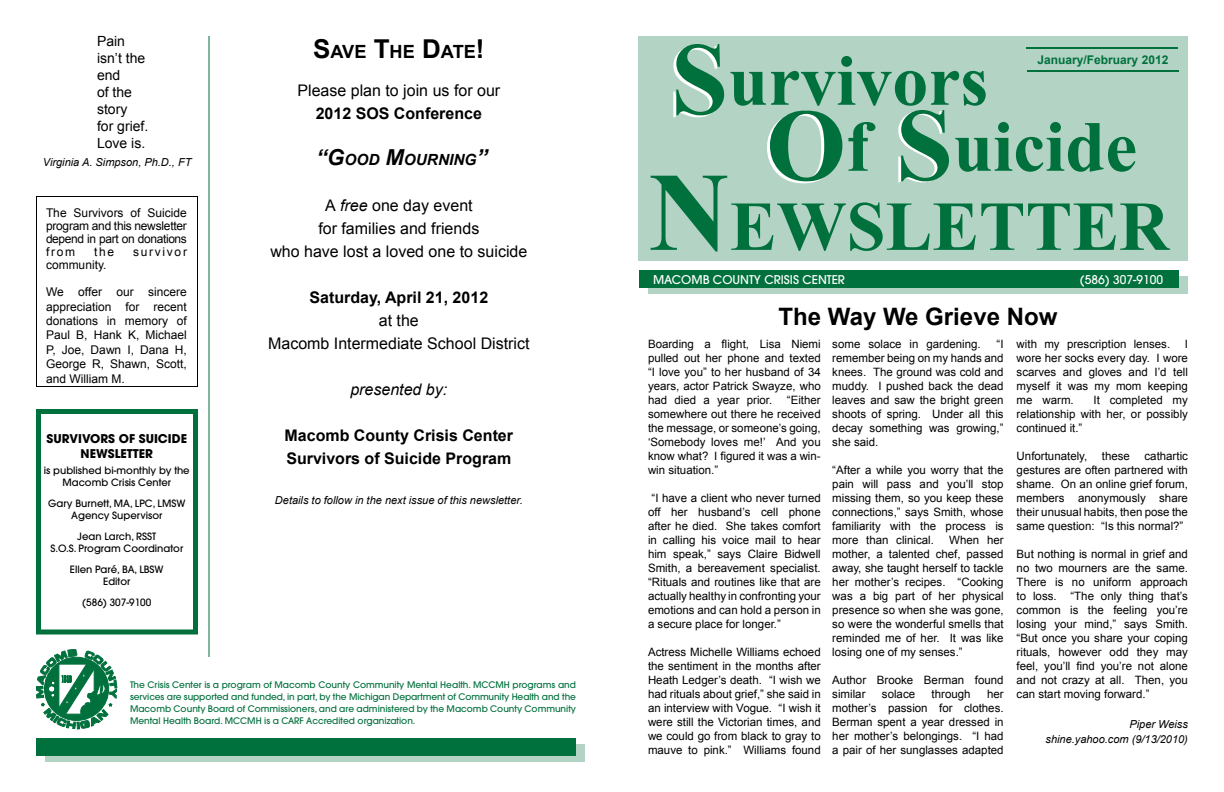
<style>
.page{position:relative;width:1224px;height:792px;background:#fff}
.page>*{position:absolute;margin:0;border:0;box-sizing:border-box;transform-origin:0 0}
.t1{font:700 72px "Times New Roman";color:#00703c}
.t2{font:700 70px "Times New Roman";color:#00703c}
.t3{font:700 24px "Arial";color:#000}
.t4{font:700 18.2px "Arial";letter-spacing:-.035em;color:#000}
.t5{font:16px/23px "Arial";color:#000;text-align:center}
.t6{font:700 16px/23px "Arial";color:#000}
.t7{font:italic 16px "Arial";color:#000}
.t8{font:italic 700 15.4px "Arial";color:#000}
.t9{font:14px/17px "Arial";color:#000}
.t10{font:12px/14.4px "Arial";color:#000;text-align:justify}
.t11{font:500 12px "Avant Garde";color:#fff}
.t12{font:700 12px/14.4px "Avant Garde";color:#000;text-align:center}
.t13{font:700 12px "Arial";color:#00703c}
.t14{font:12px "Arial";letter-spacing:.14em;color:#000}
.t15{font:11.5px/14px "Arial";color:#000;text-align:justify}
.t16{font:italic 11px/15px "Arial";color:#000;text-align:right}
.t17{font:500 10px/12px "Avant Garde";color:#000;text-align:center}
.t18{font:500 9px/12px "Avant Garde";color:#00703c;text-align:justify}
.s1{font-size:26px}
.s2{font-size:22px}
.s3{font-style:italic}
.s4{font-size:103px}
.s5{font-size:103px;color:#fff}
.s6{font-size:112px}
</style>
<div class="page">
<svg style="left:36px;top:196px;width:162px;height:191px"></svg>
<div style="left:638px;top:36px;width:550px;height:224px;background:#b3d4c5"></div>
<div style="left:648px;top:276px;width:540px;height:18px;background:#b3d4c5"></div>
<div style="left:639px;top:270px;width:540px;height:18px;background:#00703c"></div>
<div style="left:45px;top:744px;width:540px;height:18px;background:#b3d4c5"></div>
<div style="left:36px;top:738px;width:540px;height:18px;background:#00703c"></div>
<svg style="left:36px;top:649px;width:81px;height:80px"></svg>
<hr style="left:208px;top:36px;width:2px;height:621px;background:#00703c">
<div style="left:36px;top:409px;width:162px;height:225px;border:5px solid #00703c"></div>
<hr style="left:1026px;top:47px;width:152px;height:2px;background:#00703c">
<hr style="left:1027px;top:70px;width:152px;height:2px;background:#00703c">
<p class="t9" style="left:97px;top:33px;width:53px">Pain isn’t the end<br>of the story<br>for grief.<br>Love is.</p>
<p class="t16" style="left:43px;top:155px;width:150px">Virginia A. Simpson, Ph.D., FT</p>
<p class="t10" style="left:46px;top:206px;width:142px;line-height:13px">The Survivors of Suicide program and this newsletter depend in part on donations from</p>
<p class="t10" style="left:94px;top:245px;width:22px">the</p>
<p class="t14" style="left:133px;top:244px;width:55px">survivor</p>
<p class="t10" style="left:46px;top:258px;width:62px">community.</p>
<p class="t10" style="left:46px;top:285px;width:143px">We offer our sincere appreciation for recent donations in memory of Paul B, Hank K, Michael P, Joe, Dawn I, Dana H, George R, Shawn, Scott, and William M.</p>
<p class="t12" style="left:47px;top:432px;width:142px">SURVIVORS OF SUICIDE<br>NEWSLETTER</p>
<p class="t17" style="left:44px;top:465px;width:147px">is published bi-monthly by the<br>Macomb Crisis Center</p>
<p class="t17" style="left:48px;top:498px;width:139px">Gary Burnett, MA, LPC, LMSW<br>Agency Supervisor</p>
<p class="t17" style="left:50px;top:531px;width:134px">Jean Larch, RSST<br>S.O.S. Program Coordinator</p>
<p class="t17" style="left:70px;top:564px;width:95px">Ellen Paré, BA, LBSW<br>Editor</p>
<p class="t17" style="left:82px;top:597px;width:71px">(586) 307-9100</p>
<h3 class="t4" style="left:313px;top:39px;width:173px"><span class="s1">S</span>AVE <span class="s1">T</span>HE <span class="s1">D</span>ATE<span class="s1">!</span></h3>
<h3 class="t5" style="left:297px;top:79px;width:204px">Please plan to join us for our</h3>
<h3 class="t6" style="left:316px;top:103px;width:168px">2012 SOS Conference</h3>
<h3 class="t8" style="left:316px;top:150px;width:173px"><span class="s2">“G</span>OOD <span class="s2">M</span>OURNING<span class="s2">”</span></h3>
<h3 class="t5" style="left:270px;top:194px;width:259px">A <span class="s3">free</span> one day event<br>for families and friends<br>who have lost a loved one to suicide</h3>
<h3 class="t6" style="left:309px;top:287px;width:180px">Saturday, April 21, 2012</h3>
<h3 class="t5" style="left:268px;top:309px;width:263px">at the<br>Macomb Intermediate School District</h3>
<h3 class="t7" style="left:350px;top:379px;width:98px">presented by:</h3>
<h3 class="t6" style="left:285px;top:425px;width:230px">Macomb County Crisis Center<br>Survivors of Suicide Program</h3>
<p class="t16" style="left:275px;top:493px;width:249px">Details to follow in the next issue of this newsletter.</p>
<p class="t18" style="left:130px;top:679px;width:448px">The Crisis Center is a program of Macomb County Community Mental Health. MCCMH programs and services are supported and funded, in part, by the Michigan Department of Community Health and the Macomb County Board of Commissioners, and are administered by the Macomb County Community Mental Health Board. MCCMH is a CARF Accredited organization.</p>
<h1 class="t1" style="left:671px;top:31px;width:319px"><span class="s4">S</span>urvivors</h1>
<p class="t13" style="left:1038px;top:52px;width:132px">January/February 2012</p>
<h1 class="t1" style="left:763px;top:97px;width:376px"><span class="s5">O</span>f <span class="s4">S</span>uicide</h1>
<h2 class="t2" style="left:649px;top:178px;width:522px"><span class="s6">N</span>EWSLETTER</h2>
<p class="t11" style="left:653px;top:272px;width:194px">MACOMB COUNTY CRISIS CENTER</p>
<p class="t11" style="left:1080px;top:272px;width:85px">(586) 307-9100</p>
<h3 class="t3" style="left:779px;top:301px;width:280px">The Way We Grieve Now</h3>
<p class="t15" style="left:648px;top:337px;width:174px">Boarding a flight, Lisa Niemi pulled out her phone and texted “I love you” to her husband of 34 years, actor Patrick Swayze, who had died a year prior.</p>
<p class="t15" style="left:832px;top:337px;width:173px;text-indent:164px">“I remember being on my hands and knees. The ground was cold and muddy. I pushed back the dead leaves and saw the bright green shoots of spring. Under all this decay something was growing,” she said.</p>
<p class="t15" style="left:832px;top:463px;width:173px">“After a while you worry that the pain will pass and you’ll stop missing them, so you keep these connections,” says Smith, whose familiarity with the process is more than clinical.</p>
<p class="t15" style="left:1017px;top:337px;width:155px">with my prescription lenses.</p>
<p class="t15" style="left:1017px;top:337px;width:173px;text-indent:168px">I wore her socks every day. I wore scarves and gloves and I’d tell myself it was my mom keeping me warm.</p>
<p class="t15" style="left:832px;top:337px;width:150px">some solace in gardening.</p>
<p class="t15" style="left:648px;top:393px;width:174px;text-indent:139px">“Either somewhere out there he received the message, or someone’s going, ‘Somebody loves me!’ And you know what? I figured it was a win&shy;win situation.”</p>
<p class="t15" style="left:648px;top:491px;width:174px;text-indent:4px">“I have a client who never turned off her husband’s cell phone after he died. She takes comfort in calling his voice mail to hear him speak,” says Claire Bidwell Smith, a bereavement specialist. “Rituals and routines like that are actually healthy in confronting your emotions and can hold a person in a secure place for longer.”</p>
<p class="t15" style="left:648px;top:645px;width:174px">Actress Michelle Williams echoed the sentiment in the months after Heath Ledger’s death. “I wish we had rituals about grief,” she said in an interview with Vogue. “I wish it were still the Victorian times, and we could go from black to gray to mauve to pink.” Williams found</p>
<p class="t15" style="left:1017px;top:393px;width:173px;text-indent:77px">It completed my relationship with her, or possibly continued it.”</p>
<p class="t15" style="left:1017px;top:449px;width:72px">Unfortunately,</p>
<p class="t15" style="left:1102px;top:449px;width:30px">these</p>
<p class="t15" style="left:1017px;top:449px;width:173px;text-indent:128px">cathartic gestures are often partnered with shame. On an online grief forum, members anonymously share their unusual habits, then pose the same question: “Is this normal?”</p>
<p class="t15" style="left:1017px;top:547px;width:173px">But nothing is normal in grief and no two mourners are the same.<br>There is no uniform approach to loss. “The only thing that’s common is the feeling you’re losing your mind,” says Smith. “But once you share your coping rituals, however odd they may feel, you’ll find you’re not alone and not crazy at all. Then, you can start moving forward.”</p>
<p class="t16" style="left:1046px;top:717px;width:144px">Piper Weiss shine.yahoo.com (9/13/2010)</p>
<p class="t15" style="left:832px;top:533px;width:173px;text-indent:117px">When her mother, a talented chef, passed away, she taught herself to tackle her mother’s recipes. “Cooking was a big part of her physical presence so when she was gone, so were the wonderful smells that reminded me of her. It was like losing one of my senses.”</p>
<p class="t15" style="left:832px;top:673px;width:173px">Author Brooke Berman found similar</p>
<p class="t15" style="left:832px;top:687px;width:173px;text-indent:155px">her mother’s passion for clothes.<br>Berman spent a year dressed in her mother’s belongings. “I had a pair of her sunglasses adapted</p>
<p class="t15" style="left:882px;top:687px;width:35px">solace</p>
<p class="t15" style="left:932px;top:687px;width:40px">through</p>
</div>
